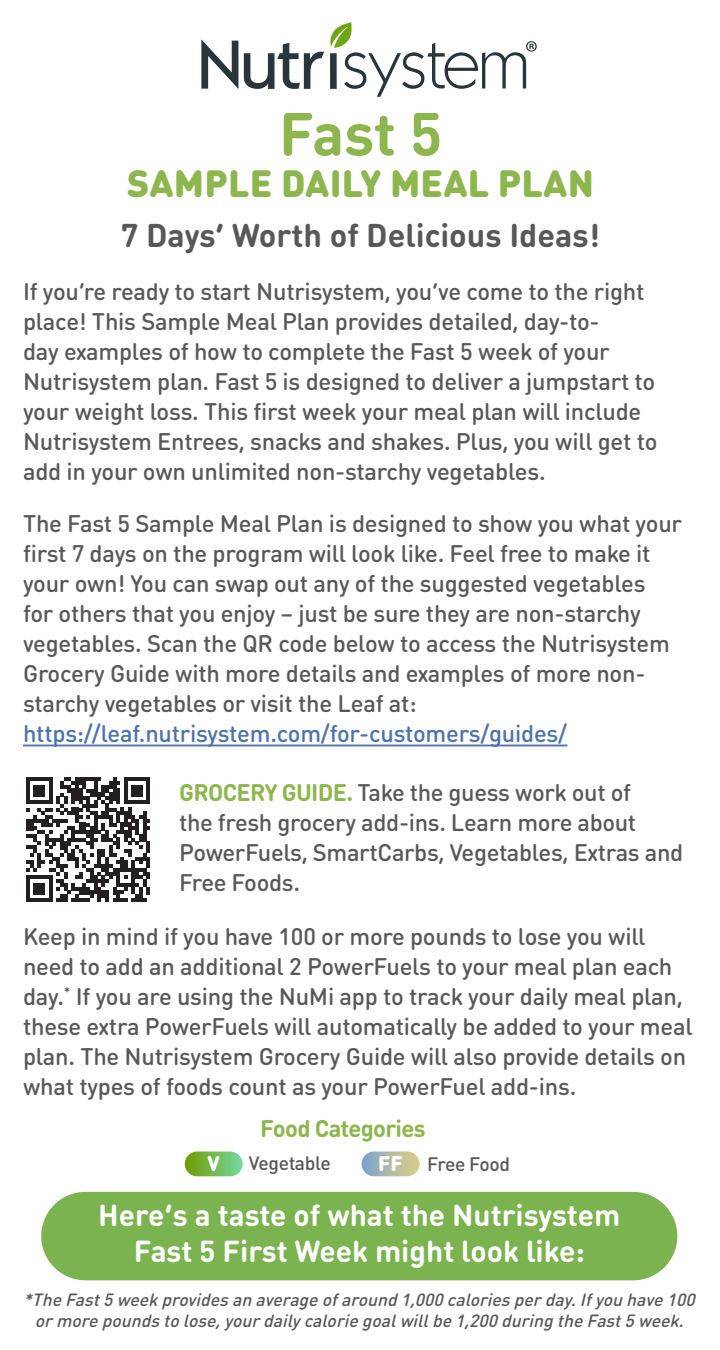
<style>
.page{position:relative;width:720px;height:1350px;background:#fff}
.page>*{position:absolute;margin:0;border:0;box-sizing:border-box;transform-origin:0 0}
.t1{font:700 60px "DIN Round OT";color:#8eb64e}
.t2{font:900 37.5px "DIN Round OT";letter-spacing:.005em;color:#8eb64e}
.t3{font:700 32.5px "DIN Round OT";color:#57585a}
.green_CTA{font:700 30px/36px "DIN Round OT";color:#fff;text-align:center}
.Intro_Paragraph{font:500 23.75px/30px "DIN Round OT";letter-spacing:-.01em;color:#57585a}
.Intro_Header2{font:500 23.75px/30px "DIN Round OT";letter-spacing:-.015em;color:#57585a}
.Intro_Header2-2{font:700 23.75px "DIN Round OT";letter-spacing:-.03em;color:#8eb64e}
.t4{font:900 21px "DIN Round OT";color:#fff}
.Category_Label{font:500 19.25px "DIN Round OT";letter-spacing:-.02em;color:#57585a}
.Intro_Disclaimer{font:italic 500 17.5px/21px "DIN Round OT";color:#57585a;text-align:center}
.s1{color:#4d72ac}
.s2{font-weight:700;color:#8eb64e}
</style>
<div class="page">
<svg style="left:201px;top:40px;width:37px;height:49px"></svg>
<svg style="left:244px;top:22px;width:293px;height:75px"></svg>
<hr style="left:23px;top:745px;width:545px;height:1px;background:#4d72ac">
<div style="left:362px;top:1152px;width:58px;height:24px;background:linear-gradient(to right,#7ba4ca,#dfd088);border-radius:12px"></div>
<div style="left:185px;top:1152px;width:58px;height:24px;background:linear-gradient(to right,#6e9b00,#7ad9a1);border-radius:12px"></div>
<div style="left:41px;top:1192px;width:636px;height:88px;background:#7bb350;border-radius:44px"></div>
<svg style="left:26px;top:778px;width:124px;height:124px"></svg>
<p class="t1" style="left:279px;top:95px;width:165px">Fast 5</p>
<p class="t2" style="left:127px;top:158px;width:468px">SAMPLE DAILY MEAL PLAN</p>
<p class="t3" style="left:121px;top:214px;width:481px">7 Days’ Worth of Delicious Ideas!</p>
<p class="Intro_Paragraph" style="left:23px;top:276px;width:636px">If you’re ready to start Nutrisystem, you’ve come to the right place! This Sample Meal Plan provides detailed, day-to-<br>day examples of how to complete the Fast 5 week of your Nutrisystem plan. Fast 5 is designed to deliver a jumpstart to your weight loss. This first week your meal plan will include Nutrisystem Entrees, snacks and shakes. Plus, you will get to add in your own unlimited non-starchy vegetables.</p>
<p class="Intro_Paragraph" style="left:23px;top:508px;width:661px">The Fast 5 Sample Meal Plan is designed to show you what your first 7 days on the program will look like. Feel free to make it your own! You can swap out any of the suggested vegetables<br>for others that you enjoy – just be sure they are non-starchy vegetables. Scan the QR code below to access the Nutrisystem Grocery Guide with more details and examples of more non&shy;starchy vegetables or visit the Leaf at: <span class="s1">https://leaf.nutrisystem.com/for-customers/guides/</span></p>
<p class="Intro_Header2" style="left:179px;top:777px;width:506px"><span class="s2">GROCERY GUIDE.</span> Take the guess work out of<br>the fresh grocery add-ins. Learn more about PowerFuels, SmartCarbs, Vegetables, Extras and Free Foods.</p>
<p class="Intro_Paragraph" style="left:23px;top:921px;width:671px">Keep in mind if you have 100 or more pounds to lose you will need to add an additional 2 PowerFuels to your meal plan each day.<sup>*</sup> If you are using the NuMi app to track your daily meal plan, these extra PowerFuels will automatically be added to your meal plan. The Nutrisystem Grocery Guide will also provide details on what types of foods count as your PowerFuel add-ins.</p>
<p class="Intro_Header2-2" style="left:260px;top:1113px;width:167px">Food Categories</p>
<p class="t4" style="left:208px;top:1150px;width:14px">V</p>
<p class="Category_Label" style="left:249px;top:1151px;width:83px">Vegetable</p>
<p class="t4" style="left:378px;top:1150px;width:26px">FF</p>
<p class="Category_Label" style="left:427px;top:1152px;width:85px">Free Food</p>
<p class="green_CTA" style="left:98px;top:1197px;width:524px">Here’s a taste of what the Nutrisystem<br>Fast 5 First Week might look like:</p>
<p class="Intro_Disclaimer" style="left:24px;top:1288px;width:678px">*The Fast5weekprovidesan average ofaround 1,000caloriesperday.Ifyou have 100 ormore poundsto lose,yourdailycalorie goalwillbe 1,200during the Fast5week.</p>
</div>
